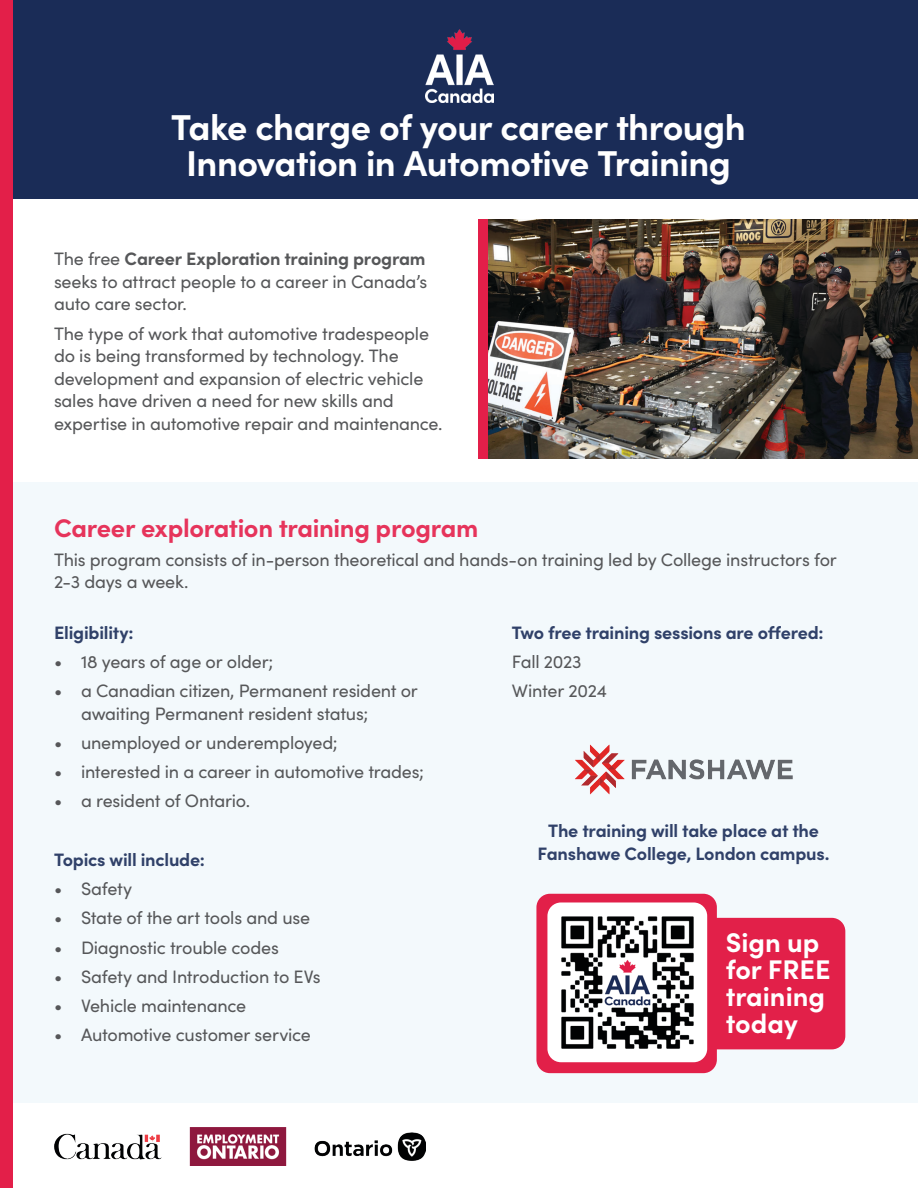
<style>
.page{position:relative;width:918px;height:1188px;background:#fff}
.page>*{position:absolute;margin:0;border:0;box-sizing:border-box;transform-origin:0 0}
.t1{font:700 36px/36px "Sofia Pro";letter-spacing:-.015em;color:#fff;text-align:center}
.t2{font:700 27px/27px "Sofia Pro";color:#fff}
.t3{font:700 25.5px "Sofia Pro";letter-spacing:-.015em;color:#e6345b}
.Main_Copy{font:18px/22.5px "Sofia Pro";letter-spacing:-.015em;color:#565759}
.Main_Copy-2{font:700 18px/22.5px "Sofia Pro";letter-spacing:-.015em;color:#304169;text-align:center}
.s1{font-weight:700}
</style>
<div class="page">
<div style="left:1px;top:1px;width:917px;height:1187px;background:#f3f9fc"></div>
<div style="left:11px;top:0;width:907px;height:199px;background:#1a2c57"></div>
<div style="left:0;top:1104px;width:918px;height:84px;background:#fff"></div>
<div style="left:0;top:199px;width:918px;height:283px;background:#fff"></div>
<div style="left:0;top:1px;width:12px;height:1187px;background:#e31f49"></div>
<img style="left:425px;top:30px;width:68px;height:73px">
<img style="left:54px;top:1127px;width:372px;height:39px">
<img style="left:488px;top:219px;width:430px;height:240px">
<div style="left:478px;top:219px;width:10px;height:240px;background:#e31f49"></div>
<div style="left:694px;top:918px;width:151px;height:131px;background:#e22049;border-radius:14px"></div>
<div style="left:536px;top:894px;width:181px;height:179px;background:#e22049;border-radius:14px"></div>
<img style="left:547px;top:902px;width:160px;height:160px">
<img style="left:575px;top:744px;width:218px;height:51px">
<h1 class="t1" style="left:171px;top:107px;width:576px">Take charge of your career through<br>Innovation in Automotive Training</h1>
<p class="Main_Copy" style="left:54px;top:247px;width:375px;text-align:justify">The free <span class="s1">Career Exploration training program </span>seeks to attract people to a career in Canada’s auto care sector.</p>
<p class="Main_Copy" style="left:54px;top:321px;width:390px">The type of work that automotive tradespeople do is being transformed by technology. The development and expansion of electric vehicle sales have driven a need for new skills and expertise in automotive repair and maintenance.</p>
<h1 class="t3" style="left:54px;top:508px;width:426px">Career exploration training program</h1>
<p class="Main_Copy" style="left:54px;top:547px;width:784px">This program consists of in-person theoretical and hands-on training led by College instructors for<br>2-3 days a week.</p>
<p class="Main_Copy-2" style="left:54px;top:620px;width:81px">Eligibility:</p>
<p class="Main_Copy" style="left:54px;top:649px;width:221px">• 18 years of age or older;</p>
<p class="Main_Copy" style="left:81px;top:678px;width:338px;text-indent:-27px">• a Canadian citizen, Permanent resident or awaiting Permanent resident status;</p>
<p class="Main_Copy" style="left:54px;top:730px;width:285px">• unemployed or underemployed;</p>
<p class="Main_Copy" style="left:54px;top:759px;width:372px">• interested in a career in automotive trades;</p>
<p class="Main_Copy" style="left:54px;top:789px;width:198px">• a resident of Ontario.</p>
<p class="Main_Copy-2" style="left:54px;top:847px;width:152px">Topics will include:</p>
<p class="Main_Copy" style="left:54px;top:876px;width:80px">• Safety</p>
<p class="Main_Copy" style="left:54px;top:906px;width:258px">• State of the art tools and use</p>
<p class="Main_Copy" style="left:54px;top:935px;width:226px">• Diagnostic trouble codes</p>
<p class="Main_Copy" style="left:54px;top:964px;width:268px">• Safety and Introduction to EVs</p>
<p class="Main_Copy" style="left:54px;top:993px;width:194px">• Vehicle maintenance</p>
<p class="Main_Copy" style="left:54px;top:1023px;width:259px">• Automotive customer service</p>
<h1 class="Main_Copy-2" style="left:512px;top:620px;width:313px">Two free training sessions are offered:</h1>
<p class="Main_Copy" style="left:512px;top:649px;width:71px">Fall 2023</p>
<p class="Main_Copy" style="left:512px;top:678px;width:97px">Winter 2024</p>
<p class="Main_Copy-2" style="left:538px;top:818px;width:294px">The training will take place at the<br>Fanshawe College, London campus.</p>
<p class="t2" style="left:726px;top:927px;width:106px">Sign up for FREE training today</p>
</div>
